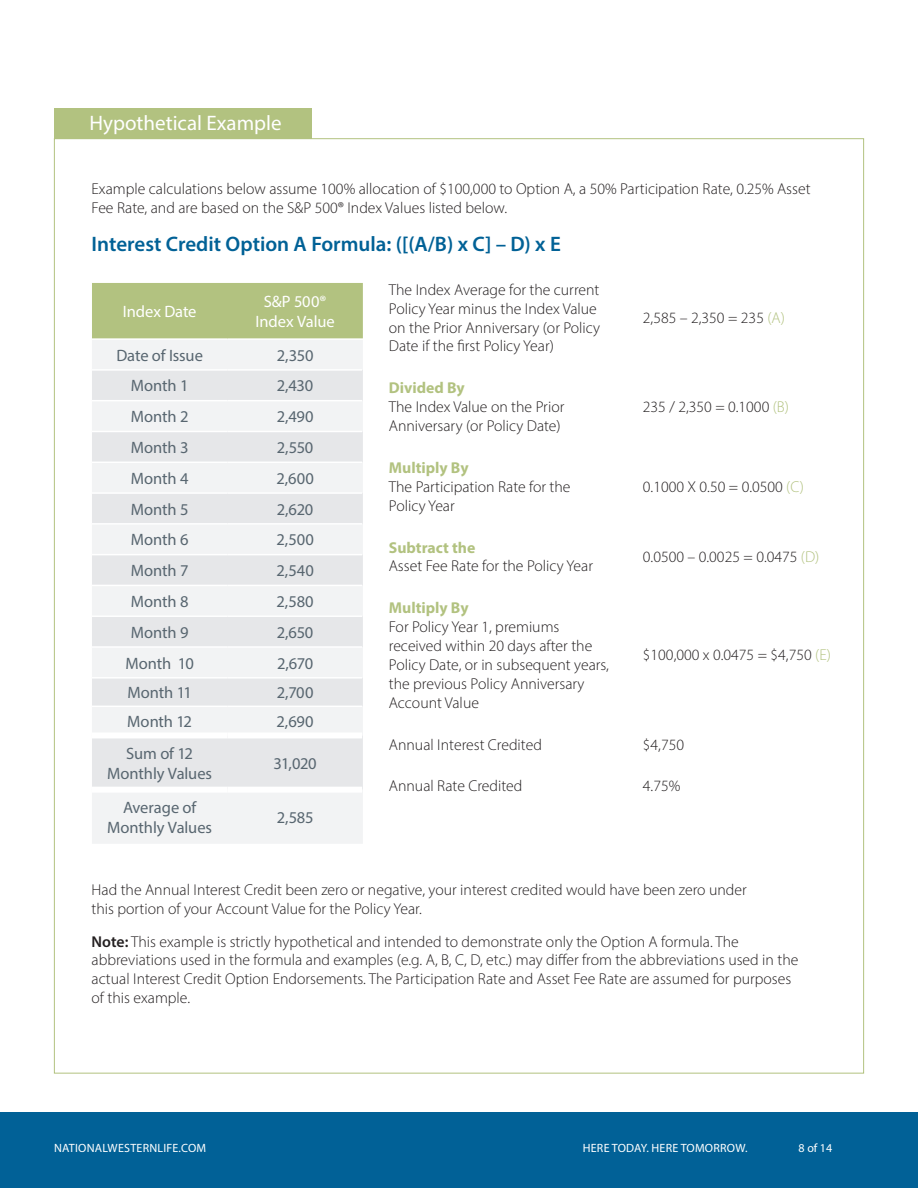
<style>
.page{position:relative;width:918px;height:1188px;background:#fff}
.page>*{position:absolute;margin:0;border:0;box-sizing:border-box;transform-origin:0 0}
.t1{font:600 21px "Myriad Pro";color:#016196}
.t2{font:21px "Myriad Pro";color:#fff}
.Body_Copy{font:16.5px/19.8px "Myriad Pro";letter-spacing:-.01em;color:#586670;text-align:center}
.Body_Copy-2{font:16.5px/19.8px "Myriad Pro";letter-spacing:-.005em;color:#fff;text-align:center}
.t3{font:300 15.75px/18.9px "Myriad Pro";color:#231f20}
.t4{font:700 15.75px "Myriad Pro";color:#b2c280}
.t5{font:12px "Myriad Pro";letter-spacing:.02em;color:#fff}
.s1{color:#b2c280}
.s2{font-weight:600}
</style>
<div class="page">
<div style="left:54px;top:108px;width:257px;height:31px;background:#b2c280"></div>
<div style="left:92px;top:283px;width:271px;height:55px;background:#b2c280"></div>
<div style="left:92px;top:340px;width:271px;height:504px;background:#f2f3f4"></div>
<svg style="left:92px;top:370px;width:271px;height:420px;fill:#e6e7e9"></svg>
<hr style="left:92px;top:369px;width:135px;height:2px;background:#fff">
<hr style="left:227px;top:369px;width:135px;height:2px;background:#fff">
<hr style="left:92px;top:400px;width:135px;height:1px;background:#fff">
<hr style="left:227px;top:400px;width:135px;height:1px;background:#fff">
<hr style="left:92px;top:431px;width:135px;height:1px;background:#fff">
<hr style="left:227px;top:431px;width:135px;height:1px;background:#fff">
<hr style="left:92px;top:462px;width:135px;height:1px;background:#fff">
<hr style="left:227px;top:462px;width:135px;height:1px;background:#fff">
<hr style="left:92px;top:492px;width:135px;height:2px;background:#fff">
<hr style="left:227px;top:492px;width:135px;height:2px;background:#fff">
<hr style="left:92px;top:523px;width:135px;height:2px;background:#fff">
<hr style="left:227px;top:523px;width:135px;height:2px;background:#fff">
<hr style="left:92px;top:554px;width:135px;height:1px;background:#fff">
<hr style="left:227px;top:554px;width:135px;height:1px;background:#fff">
<hr style="left:92px;top:585px;width:135px;height:1px;background:#fff">
<hr style="left:227px;top:585px;width:135px;height:1px;background:#fff">
<hr style="left:92px;top:615px;width:135px;height:2px;background:#fff">
<hr style="left:227px;top:615px;width:135px;height:2px;background:#fff">
<hr style="left:92px;top:646px;width:135px;height:2px;background:#fff">
<hr style="left:227px;top:646px;width:135px;height:2px;background:#fff">
<hr style="left:92px;top:677px;width:135px;height:2px;background:#fff">
<hr style="left:227px;top:677px;width:135px;height:2px;background:#fff">
<hr style="left:92px;top:706px;width:135px;height:1px;background:#fff">
<hr style="left:227px;top:706px;width:135px;height:1px;background:#fff">
<div style="left:92px;top:732px;width:135px;height:6px;background:#fff"></div>
<div style="left:227px;top:732px;width:135px;height:6px;background:#fff"></div>
<div style="left:92px;top:787px;width:135px;height:6px;background:#fff"></div>
<div style="left:227px;top:787px;width:135px;height:6px;background:#fff"></div>
<div style="left:0;top:1112px;width:918px;height:76px;background:#016197"></div>
<p class="t2" style="left:89px;top:110px;width:194px">Hypothetical Example</p>
<p class="t3" style="left:92px;top:179px;width:720px">Example calculations below assume 100% allocation of $100,000 to Option A, a 50% Participation Rate, 0.25% Asset<br>Fee Rate, and are based on the S&amp;P 500® Index Values listed below.</p>
<p class="t1" style="left:92px;top:231px;width:471px">Interest Credit Option A Formula: ([(A/B) x C] – D) x E</p>
<p class="Body_Copy-2" style="left:123px;top:302px;width:75px">Index Date</p>
<p class="Body_Copy-2" style="left:256px;top:292px;width:81px">S&amp;P 500®<br>Index Value</p>
<p class="Body_Copy" style="left:116px;top:345px;width:88px">Date of Issue</p>
<p class="Body_Copy" style="left:277px;top:345px;width:38px">2,350</p>
<p class="Body_Copy" style="left:131px;top:376px;width:59px">Month 1</p>
<p class="Body_Copy" style="left:277px;top:376px;width:38px">2,430</p>
<p class="Body_Copy" style="left:131px;top:407px;width:59px">Month 2</p>
<p class="Body_Copy" style="left:277px;top:407px;width:38px">2,490</p>
<p class="Body_Copy" style="left:131px;top:437px;width:59px">Month 3</p>
<p class="Body_Copy" style="left:277px;top:437px;width:38px">2,550</p>
<p class="Body_Copy" style="left:131px;top:468px;width:59px">Month 4</p>
<p class="Body_Copy" style="left:276px;top:468px;width:39px">2,600</p>
<p class="Body_Copy" style="left:131px;top:499px;width:59px">Month 5</p>
<p class="Body_Copy" style="left:277px;top:499px;width:38px">2,620</p>
<p class="Body_Copy" style="left:131px;top:530px;width:59px">Month 6</p>
<p class="Body_Copy" style="left:276px;top:530px;width:39px">2,500</p>
<p class="Body_Copy" style="left:131px;top:561px;width:59px">Month 7</p>
<p class="Body_Copy" style="left:276px;top:561px;width:39px">2,540</p>
<p class="Body_Copy" style="left:131px;top:591px;width:59px">Month 8</p>
<p class="Body_Copy" style="left:277px;top:591px;width:39px">2,580</p>
<p class="Body_Copy" style="left:131px;top:622px;width:59px">Month 9</p>
<p class="Body_Copy" style="left:277px;top:622px;width:38px">2,650</p>
<p class="Body_Copy" style="left:125px;top:653px;width:70px">Month 10</p>
<p class="Body_Copy" style="left:277px;top:653px;width:38px">2,670</p>
<p class="Body_Copy" style="left:128px;top:683px;width:66px">Month 11</p>
<p class="Body_Copy" style="left:277px;top:683px;width:38px">2,700</p>
<p class="Body_Copy" style="left:127px;top:711px;width:66px">Month 12</p>
<p class="Body_Copy" style="left:277px;top:711px;width:39px">2,690</p>
<p class="Body_Copy" style="left:107px;top:743px;width:106px">Sum of 12<br>Monthly Values</p>
<p class="Body_Copy" style="left:274px;top:753px;width:45px">31,020</p>
<p class="Body_Copy" style="left:107px;top:797px;width:106px">Average of<br>Monthly Values</p>
<p class="Body_Copy" style="left:277px;top:807px;width:38px">2,585</p>
<p class="t3" style="left:389px;top:280px;width:213px">The Index Average for the current<br>Policy Year minus the Index Value on the Prior Anniversary (or Policy<br>Date if the first Policy Year)</p>
<p class="t4" style="left:389px;top:378px;width:77px">Divided By</p>
<p class="t3" style="left:389px;top:397px;width:177px">The Index Value on the Prior</p>
<p class="t3" style="left:389px;top:416px;width:173px">Anniversary (or Policy Date)</p>
<p class="t4" style="left:389px;top:457px;width:81px">Multiply By</p>
<p class="t3" style="left:389px;top:477px;width:183px">The Participation Rate for the</p>
<p class="t3" style="left:389px;top:496px;width:67px">Policy Year</p>
<p class="t4" style="left:389px;top:537px;width:88px">Subtract the</p>
<p class="t3" style="left:389px;top:557px;width:206px">Asset Fee Rate for the Policy Year</p>
<p class="t4" style="left:389px;top:598px;width:81px">Multiply By</p>
<p class="t3" style="left:389px;top:617px;width:172px">For Policy Year 1, premiums</p>
<p class="t3" style="left:389px;top:636px;width:205px">received within 20 days after the</p>
<p class="t3" style="left:389px;top:655px;width:222px">Policy Date, or in subsequent years,</p>
<p class="t3" style="left:389px;top:674px;width:197px">the previous Policy Anniversary</p>
<p class="t3" style="left:389px;top:693px;width:92px">Account Value</p>
<p class="t3" style="left:389px;top:735px;width:155px">Annual Interest Credited</p>
<p class="t3" style="left:389px;top:777px;width:135px">Annual Rate Credited</p>
<p class="t3" style="left:643px;top:308px;width:143px">2,585 – 2,350 = 235 <span class="s1">(A)</span></p>
<p class="t3" style="left:643px;top:397px;width:148px">235 / 2,350 = 0.1000 <span class="s1">(B)</span></p>
<p class="t3" style="left:643px;top:477px;width:162px">0.1000 X 0.50 = 0.0500 <span class="s1">(C)</span></p>
<p class="t3" style="left:643px;top:547px;width:178px">0.0500 – 0.0025 = 0.0475 <span class="s1">(D)</span></p>
<p class="t3" style="left:643px;top:646px;width:189px">$100,000 x 0.0475 = $4,750 <span class="s1">(E)</span></p>
<p class="t3" style="left:643px;top:735px;width:43px">$4,750</p>
<p class="t3" style="left:643px;top:777px;width:39px">4.75%</p>
<p class="t3" style="left:92px;top:880px;width:657px">Had the Annual Interest Credit been zero or negative, your interest credited would have been zero under</p>
<p class="t3" style="left:92px;top:899px;width:332px">this portion of your Account Value for the Policy Year.</p>
<p class="t3" style="left:92px;top:932px;width:708px"><span class="s2">Note:</span> This example is strictly hypothetical and intended to demonstrate only the Option A formula. The abbreviations used in the formula and examples (e.g. A, B, C, D, etc.) may differ from the abbreviations used in the actual Interest Credit Option Endorsements. The Participation Rate and Asset Fee Rate are assumed for purposes of this example.</p>
<p class="t5" style="left:54px;top:1141px;width:154px">NATIONALWESTERNLIFE.COM</p>
<p class="t5" style="left:583px;top:1141px;width:166px">HERE TODAY. HERE TOMORROW.</p>
<p class="t5" style="left:799px;top:1141px;width:35px">8 of 14</p>
</div>
